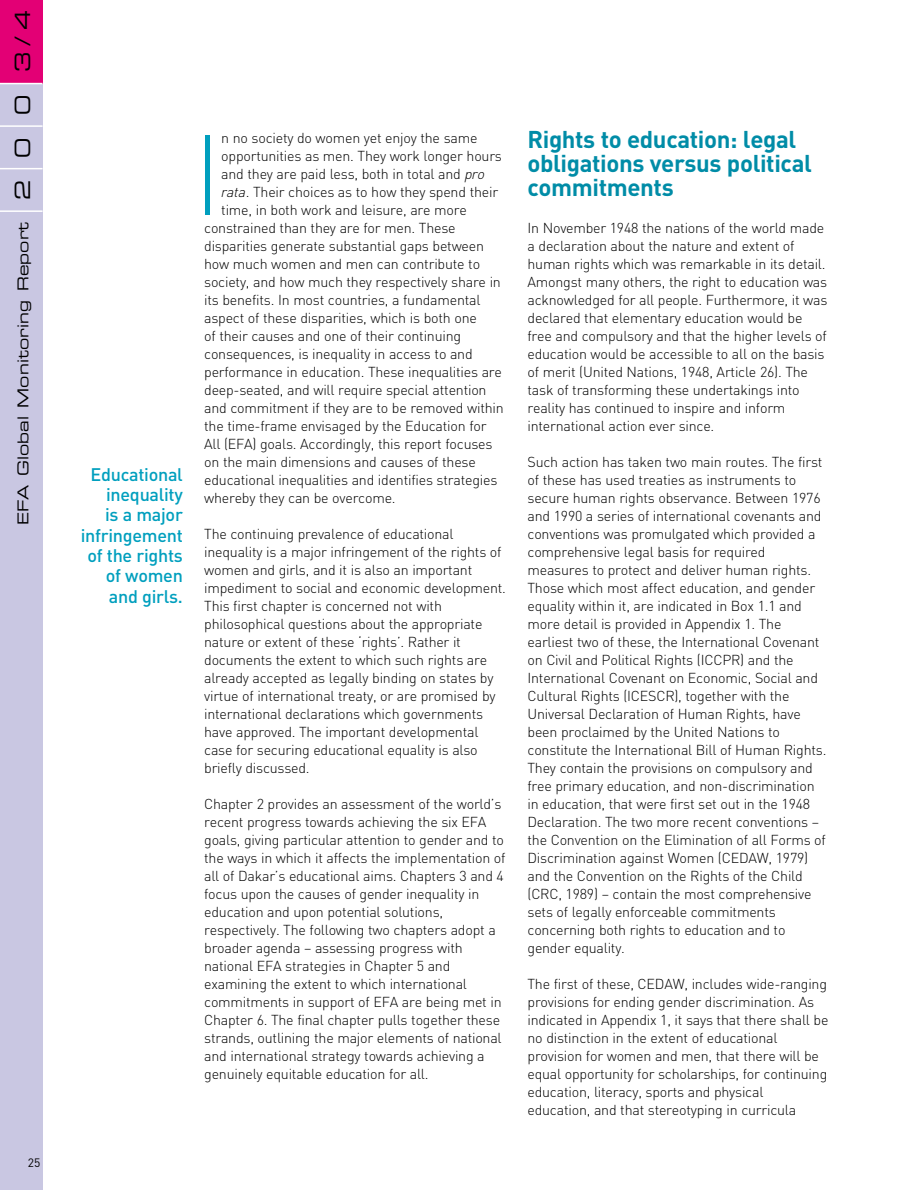
<style>
.page{position:relative;width:914px;height:1190px;background:#fff}
.page>*{position:absolute;margin:0;border:0;box-sizing:border-box;transform-origin:0 0}
.t1{font:100 111.6px "Helvetica Neue";color:#009fbe}
.t2{font:700 24px/24px "DIN";letter-spacing:-.015em;color:#008ca7}
.t3{font:21px "Eurostile Extended Two";color:#000}
.t4{font:500 18px/20.2px "DIN";letter-spacing:-.015em;color:#009fbe;text-align:right}
.t5{font:15px "Eurostile Extended Two";letter-spacing:.01em;color:#000}
.t6{font:300 14.25px/18px "DIN";letter-spacing:-.015em;color:#000}
.t7{font:12px "DIN";color:#000}
.s1{font-style:italic}
</style>
<div class="page">
<div style="left:0;top:84px;width:43px;height:1105px;background:#c9c7e2"></div>
<div style="left:0;top:0;width:43px;height:84px;background:#e30075"></div>
<hr style="left:0;top:210px;width:43px;height:2px;background:#fff">
<hr style="left:0;top:168px;width:43px;height:1px;background:#fff">
<hr style="left:0;top:125px;width:43px;height:2px;background:#fff">
<hr style="left:0;top:83px;width:43px;height:1px;background:#fff">
<h3 class="t3" style="left:15px;top:72px;width:64px;rotate:-90deg">3 / 4</h3>
<h3 class="t3" style="left:15px;top:115px;width:22px;rotate:-90deg">0</h3>
<h3 class="t3" style="left:15px;top:157px;width:22px;rotate:-90deg">0</h3>
<h3 class="t3" style="left:15px;top:200px;width:22px;rotate:-90deg">2</h3>
<p class="t5" style="left:17px;top:525px;width:304px;rotate:-90deg">EFA Global Monitoring Report</p>
<p class="t7" style="left:28px;top:1158px;width:14px">25</p>
<p class="t4" style="left:81px;top:466px;width:104px">Educational inequality<br>is a major infringement of the rights of women and girls.</p>
<h1 class="t1" style="left:198px;top:135px;width:20px">I</h1>
<p class="t6" style="left:221px;top:130px;width:258px">n no society do women yet enjoy the same</p>
<p class="t6" style="left:221px;top:148px;width:282px">opportunities as men. They work longer hours</p>
<p class="t6" style="left:221px;top:166px;width:265px">and they are paid less, both in total and <span class="s1">pro</span></p>
<p class="t6" style="left:221px;top:184px;width:278px"><span class="s1">rata</span>. Their choices as to how they spend their</p>
<p class="t6" style="left:221px;top:202px;width:247px">time, in both work and leisure, are more</p>
<p class="t6" style="left:204px;top:220px;width:253px">constrained than they are for men. These</p>
<p class="t6" style="left:204px;top:238px;width:281px">disparities generate substantial gaps between</p>
<p class="t6" style="left:204px;top:256px;width:277px">how much women and men can contribute to</p>
<p class="t6" style="left:204px;top:274px;width:298px">society, and how much they respectively share in</p>
<p class="t6" style="left:204px;top:292px;width:278px">its benefits. In most countries, a fundamental</p>
<p class="t6" style="left:204px;top:310px;width:274px">aspect of these disparities, which is both one</p>
<p class="t6" style="left:204px;top:328px;width:258px">of their causes and one of their continuing</p>
<p class="t6" style="left:204px;top:346px;width:270px">consequences, is inequality in access to and</p>
<p class="t6" style="left:204px;top:364px;width:299px">performance in education. These inequalities are</p>
<p class="t6" style="left:204px;top:382px;width:284px">deep-seated, and will require special attention</p>
<p class="t6" style="left:204px;top:400px;width:301px">and commitment if they are to be removed within</p>
<p class="t6" style="left:204px;top:418px;width:284px">the time-frame envisaged by the Education for</p>
<p class="t6" style="left:204px;top:436px;width:290px">All (EFA) goals. Accordingly, this report focuses</p>
<p class="t6" style="left:204px;top:454px;width:273px">on the main dimensions and causes of these</p>
<p class="t6" style="left:204px;top:472px;width:295px">educational inequalities and identifies strategies</p>
<p class="t6" style="left:204px;top:490px;width:193px">whereby they can be overcome.</p>
<p class="t6" style="left:204px;top:526px;width:303px">The continuing prevalence of educational inequality is a major infringement of the rights of women and girls, and it is also an important impediment to social and economic development.<br>This first chapter is concerned not with philosophical questions about the appropriate nature or extent of these ‘rights’. Rather it documents the extent to which such rights are already accepted as legally binding on states by virtue of international treaty, or are promised by international declarations which governments have approved. The important developmental case for securing educational equality is also briefly discussed.</p>
<p class="t6" style="left:204px;top:796px;width:303px">Chapter 2 provides an assessment of the world’s recent progress towards achieving the six EFA goals, giving particular attention to gender and to the ways in which it affects the implementation of all of Dakar’s educational aims. Chapters 3 and 4 focus upon the causes of gender inequality in education and upon potential solutions, respectively. The following two chapters adopt a broader agenda – assessing progress with national EFA strategies in Chapter 5 and examining the extent to which international commitments in support of EFA are being met in Chapter 6. The final chapter pulls together these strands, outlining the major elements of national and international strategy towards achieving a genuinely equitable education for all.</p>
<h2 class="t2" style="left:527px;top:131px;width:286px">Rights to education: legal obligations versus political commitments</h2>
<p class="t6" style="left:527px;top:220px;width:301px">In November 1948 the nations of the world made a declaration about the nature and extent of human rights which was remarkable in its detail.<br>Amongst many others, the right to education was acknowledged for all people. Furthermore, it was declared that elementary education would be free and compulsory and that the higher levels of education would be accessible to all on the basis of merit (United Nations, 1948, Article 26). The task of transforming these undertakings into reality has continued to inspire and inform international action ever since.</p>
<p class="t6" style="left:527px;top:454px;width:300px">Such action has taken two main routes. The first of these has used treaties as instruments to secure human rights observance. Between 1976 and 1990 a series of international covenants and conventions was promulgated which provided a comprehensive legal basis for required measures to protect and deliver human rights.<br>Those which most affect education, and gender equality within it, are indicated in Box 1.1 and more detail is provided in Appendix 1. The earliest two of these, the International Covenant on Civil and Political Rights (ICCPR) and the International Covenant on Economic, Social and Cultural Rights (ICESCR), together with the Universal Declaration of Human Rights, have been proclaimed by the United Nations to constitute the International Bill of Human Rights.<br>They contain the provisions on compulsory and free primary education, and non-discrimination in education, that were first set out in the 1948<br>Declaration. The two more recent conventions – the Convention on the Elimination of all Forms of Discrimination against Women (CEDAW, 1979) and the Convention on the Rights of the Child (CRC, 1989) – contain the most comprehensive sets of legally enforceable commitments concerning both rights to education and to gender equality.</p>
<p class="t6" style="left:527px;top:976px;width:302px">The first of these, CEDAW, includes wide-ranging provisions for ending gender discrimination. As indicated in Appendix 1, it says that there shall be no distinction in the extent of educational provision for women and men, that there will be equal opportunity for scholarships, for continuing education, literacy, sports and physical education, and that stereotyping in curricula</p>
</div>
